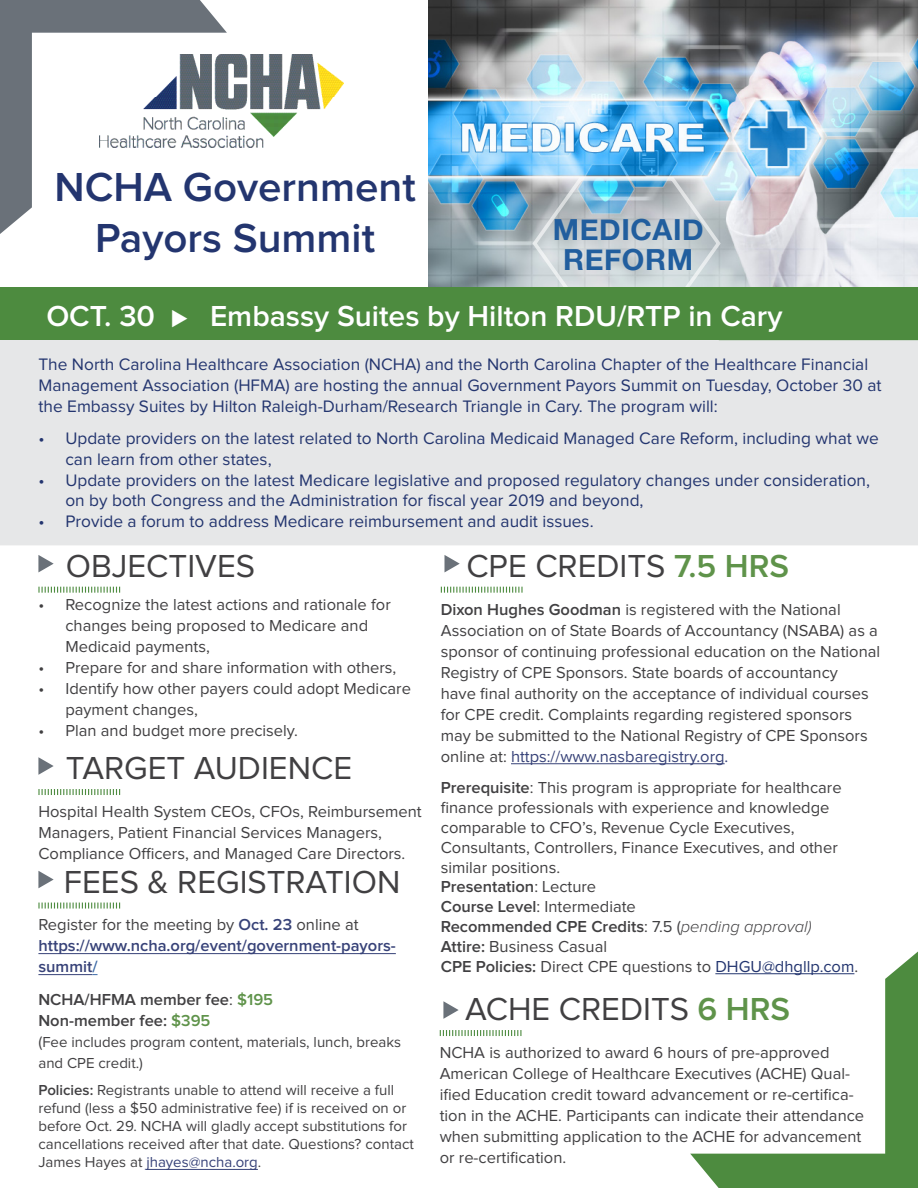
<style>
.page{position:relative;width:918px;height:1188px;background:#fff}
.page>*{position:absolute;margin:0;border:0;box-sizing:border-box;transform-origin:0 0}
.t1{font:600 42px/50.4px "Proxima Nova";color:#23356f;text-align:center}
.t2{font:33px "Proxima Nova";color:#414042}
.t3{font:600 30px "Proxima Nova";color:#fff}
.t4{font:700 29.1px "Helvetica Neue";letter-spacing:.02em;color:#215e9e}
.t5{font:17.25px/21px "Proxima Nova";color:#23356f}
.t6{font:16.5px/21px "Proxima Nova";color:#414042}
.t7{font:600 16.5px/21px "Proxima Nova";color:#374278}
.t8{font:600 16.5px/21px "Proxima Nova";color:#414042}
.t9{font:15px/18px "Proxima Nova";color:#414042}
.s1{font-weight:600;color:#5f934a}
.s2{font-weight:400;color:#414042}
.s3{color:#3a68a5}
.s4{font-weight:400}
.s5{color:#5f934a}
.s6{font-size:15.75px}
.s7{font-weight:600}
.s8{color:#374278}
.s9{font-weight:300;font-style:italic}
.s10{color:#23356f}
</style>
<div class="page">
<svg style="left:38px;top:587px;width:82px;height:6px"></svg>
<svg style="left:38px;top:789px;width:82px;height:6px"></svg>
<svg style="left:441px;top:587px;width:82px;height:6px"></svg>
<div style="left:0;top:340px;width:918px;height:205px;background:#e6e7e8"></div>
<svg style="left:0;top:0;width:227px;height:234px"></svg>
<svg style="left:38px;top:555px;width:16px;height:17px"></svg>
<svg style="left:38px;top:757px;width:16px;height:18px"></svg>
<svg style="left:445px;top:555px;width:15px;height:17px"></svg>
<hr style="left:511px;top:763px;width:214px;height:1px;background:#374278">
<img style="left:429px;top:0;width:489px;height:287px">
<svg style="left:530px;top:174px;width:193px;height:113px;background:#bdcbd1"></svg>
<div style="left:0;top:287px;width:918px;height:53px;background:#4d8b3f"></div>
<svg style="left:440px;top:1030px;width:81px;height:6px"></svg>
<svg style="left:443px;top:1001px;width:16px;height:18px"></svg>
<svg style="left:38px;top:903px;width:82px;height:6px"></svg>
<svg style="left:38px;top:871px;width:16px;height:17px"></svg>
<hr style="left:38px;top:953px;width:358px;height:1px;background:#374278">
<hr style="left:38px;top:974px;width:54px;height:1px;background:#374278">
<hr style="left:146px;top:1169px;width:112px;height:1px;background:#374278">
<svg style="left:690px;top:952px;width:228px;height:236px"></svg>
<img style="left:99px;top:54px;width:244px;height:93px">
<h1 class="t1" style="left:55px;top:163px;width:363px">NCHA Government<br>Payors Summit</h1>
<h3 class="t4" style="left:553px;top:207px;width:152px">MEDICAID</h3>
<h3 class="t4" style="left:563px;top:236px;width:131px">REFORM</h3>
<h3 class="t3" style="left:46px;top:299px;width:738px">OCT. 30 ◆ Embassy Suites by Hilton RDU/RTP in Cary</h3>
<p class="t5" style="left:38px;top:354px;width:845px">The North Carolina Healthcare Association (NCHA) and the North Carolina Chapter of the Healthcare Financial<br>Management Association (HFMA) are hosting the annual Government Payors Summit on Tuesday, October 30 at the Embassy Suites by Hilton Raleigh-Durham/Research Triangle in Cary. The program will:</p>
<p class="t5" style="left:65px;top:429px;width:815px;text-indent:-27px">• Update providers on the latest related to North Carolina Medicaid Managed Care Reform, including what we can learn from other states,</p>
<p class="t5" style="left:65px;top:470px;width:806px;text-indent:-27px">• Update providers on the latest Medicare legislative and proposed regulatory changes under consideration, on by both Congress and the Administration for fiscal year 2019 and beyond,</p>
<p class="t5" style="left:38px;top:511px;width:557px">• Provide a forum to address Medicare reimbursement and audit issues.</p>
<h2 class="t2" style="left:66px;top:547px;width:191px">OBJECTIVES</h2>
<h2 class="t2" style="left:466px;top:547px;width:324px">CPE CREDITS <span class="s1">7.5 HRS</span></h2>
<p class="t6" style="left:65px;top:594px;width:327px;text-indent:-27px">• Recognize the latest actions and rationale for changes being proposed to Medicare and<br>Medicaid payments,</p>
<p class="t6" style="left:38px;top:657px;width:359px">• Prepare for and share information with others,</p>
<p class="t6" style="left:65px;top:678px;width:347px;text-indent:-27px">• Identify how other payers could adopt Medicare payment changes,</p>
<p class="t6" style="left:38px;top:720px;width:261px">• Plan and budget more precisely.</p>
<h2 class="t2" style="left:66px;top:750px;width:288px">TARGET AUDIENCE</h2>
<p class="t6" style="left:38px;top:801px;width:385px">Hospital Health System CEOs, CFOs, Reimbursement<br>Managers, Patient Financial Services Managers,<br>Compliance Officers, and Managed Care Directors.</p>
<h2 class="t2" style="left:64px;top:863px;width:338px">FEES &amp; REGISTRATION</h2>
<p class="t7" style="left:38px;top:915px;width:359px"><span class="s2">Register for the meeting by</span> Oct. 23 <span class="s2">online at </span>https://www.ncha.org/event/government-payors&shy;summit<span class="s3">/</span></p>
<p class="t8" style="left:38px;top:990px;width:236px">NCHA/HFMA member fee<span class="s4">:</span> <span class="s5">$195<br></span>Non-member fee: <span class="s5">$395</span></p>
<p class="t9" style="left:38px;top:1032px;width:364px;line-height:21px"><span class="s6">(</span>Fee includes program content, materials, lunch, breaks and CPE credit.)</p>
<p class="t9" style="left:38px;top:1082px;width:377px"><span class="s7">Policies:</span> Registrants unable to attend will receive a full refund (less a $50 administrative fee) if is received on or before Oct. 29. NCHA will gladly accept substitutions for cancellations received after that date. Questions? contact James Hayes at <span class="s8">jhayes@ncha.org</span>.</p>
<p class="t6" style="left:441px;top:599px;width:441px"><span class="s7">Dixon Hughes Goodman</span> is registered with the National Association on of State Boards of Accountancy (NSABA) as a sponsor of continuing professional education on the National Registry of CPE Sponsors. State boards of accountancy<br>have final authority on the acceptance of individual courses for CPE credit. Complaints regarding registered sponsors may be submitted to the National Registry of CPE Sponsors online at: <span class="s8">https://www.nasbaregistry.org.</span></p>
<p class="t6" style="left:441px;top:778px;width:419px;line-height:19.8px"><span class="s7">Prerequisite</span>: This program is appropriate for healthcare finance professionals with experience and knowledge comparable to CFO’s, Revenue Cycle Executives, Consultants, Controllers, Finance Executives, and other similar positions.<br><span class="s7">Presentation</span>: Lecture<br><span class="s7">Course Level</span>: Intermediate<br><span class="s7">Recommended CPE Credits</span>: 7.5 (<span class="s9">pending approval)<br></span><span class="s7">Attire:</span> Business Casual<br><span class="s7">CPE Policies:</span> Direct CPE questions to <span class="s10">DHGU@dhgllp.com</span>.</p>
<h2 class="t2" style="left:465px;top:991px;width:326px">ACHE CREDITS <span class="s1">6 HRS</span></h2>
<p class="t6" style="left:440px;top:1042px;width:426px">NCHA is authorized to award 6 hours of pre-approved American College of Healthcare Executives (ACHE) Qual&shy;ified Education credit toward advancement or re-certifica&shy;tion in the ACHE. Participants can indicate their attendance when submitting application to the ACHE for advancement or re-certification.</p>
</div>
